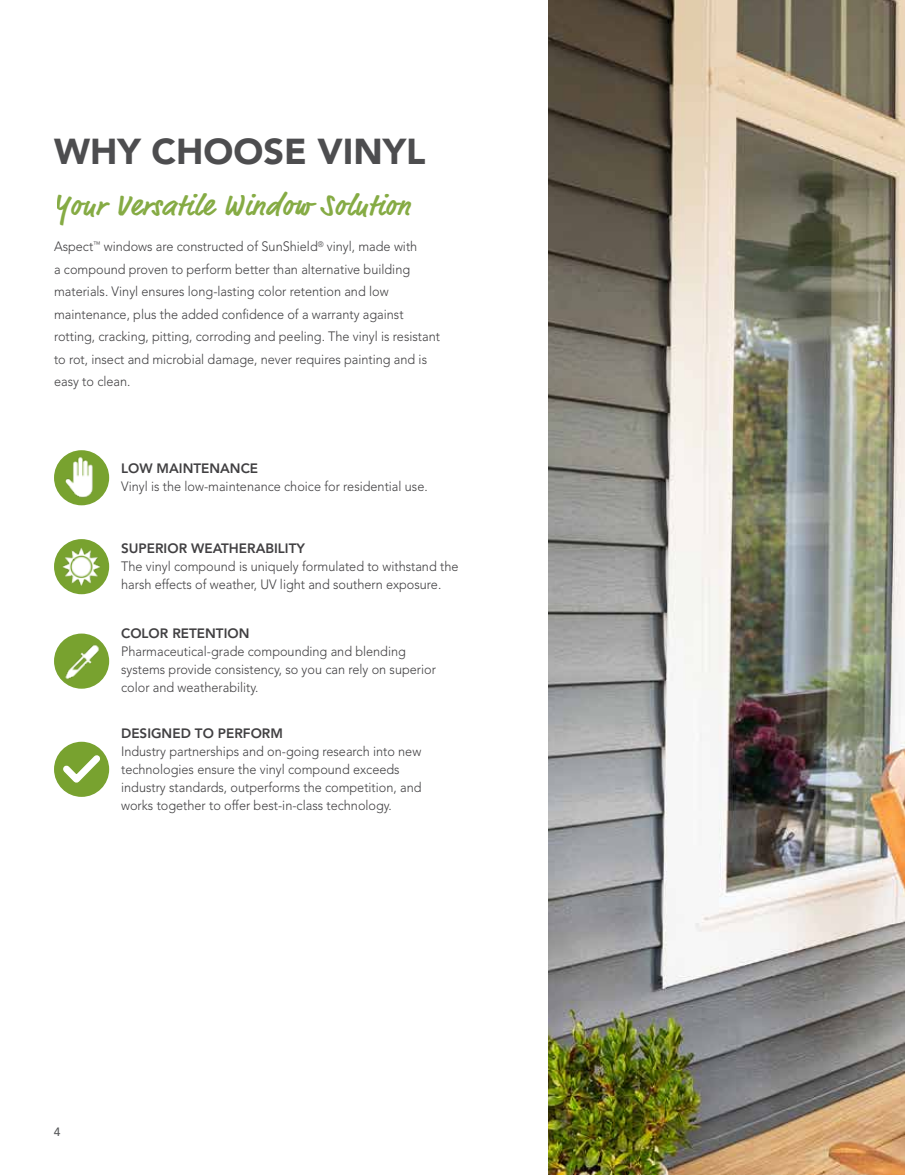
<style>
.page{position:relative;width:905px;height:1175px;background:#fff}
.page>*{position:absolute;margin:0;border:0;box-sizing:border-box;transform-origin:0 0}
.t1{font:900 36px "Avenir";color:#4d4d4f}
.t2{font:700 30px "Market Pro";letter-spacing:.04em;color:#78a22f}
.t3{font:300 13.5px/22.5px "Avenir LT Std";color:#414042;scale:.94 1}
.t4{font:800 13.5px "Avenir LT Std";color:#414042}
.t5{font:500 12px "Avenir LT Std";color:#58595b}
</style>
<div class="page">
<img style="left:548px;top:0;width:356px;height:1174px">
<div style="left:54px;top:450px;width:55px;height:55px;background:#78a22f;border-radius:50%"></div>
<img style="left:54px;top:453px;width:55px;height:48px">
<div style="left:54px;top:741px;width:55px;height:56px;background:#78a22f;border-radius:50%"></div>
<svg style="left:60px;top:751px;width:43px;height:32px"></svg>
<div style="left:54px;top:633px;width:55px;height:55px;background:#78a22f;border-radius:50%"></div>
<img style="left:60px;top:640px;width:43px;height:44px">
<div style="left:54px;top:539px;width:55px;height:55px;background:#78a22f;border-radius:50%"></div>
<img style="left:61px;top:545px;width:44px;height:43px">
<h1 class="t1" style="left:54px;top:120px;width:373px">WHY CHOOSE VINYL</h1>
<h2 class="t2" style="left:54px;top:184px;width:357px">Your Versatile Window Solution</h2>
<p class="t3" style="left:54px;top:235px;width:412px">Aspect<sup>™</sup> windows are constructed of SunShield<sup>®</sup> vinyl, made with<br>a compound proven to perform better than alternative building materials. Vinyl ensures long-lasting color retention and low maintenance, plus the added confidence of a warranty against rotting, cracking, pitting, corroding and peeling. The vinyl is resistant to rot, insect and microbial damage, never requires painting and is easy to clean.</p>
<p class="t4" style="left:121px;top:460px;width:138px">LOW MAINTENANCE</p>
<p class="t3" style="left:121px;top:475px;width:327px">Vinyl is the low-maintenance choice for residential use.</p>
<p class="t4" style="left:121px;top:540px;width:185px">SUPERIOR WEATHERABILITY</p>
<p class="t3" style="left:121px;top:557px;width:360px;line-height:18px">The vinyl compound is uniquely formulated to withstand the harsh effects of weather, UV light and southern exposure.</p>
<p class="t4" style="left:121px;top:625px;width:130px">COLOR RETENTION</p>
<p class="t3" style="left:121px;top:642px;width:336px;line-height:18px">Pharmaceutical-grade compounding and blending systems provide consistency, so you can rely on superior color and weatherability.</p>
<p class="t4" style="left:121px;top:725px;width:163px">DESIGNED TO PERFORM</p>
<p class="t3" style="left:121px;top:742px;width:321px;line-height:18px">Industry partnerships and on-going research into new technologies ensure the vinyl compound exceeds industry standards, outperforms the competition, and works together to offer best-in-class technology.</p>
<p class="t5" style="left:54px;top:1124px;width:8px">4</p>
</div>
